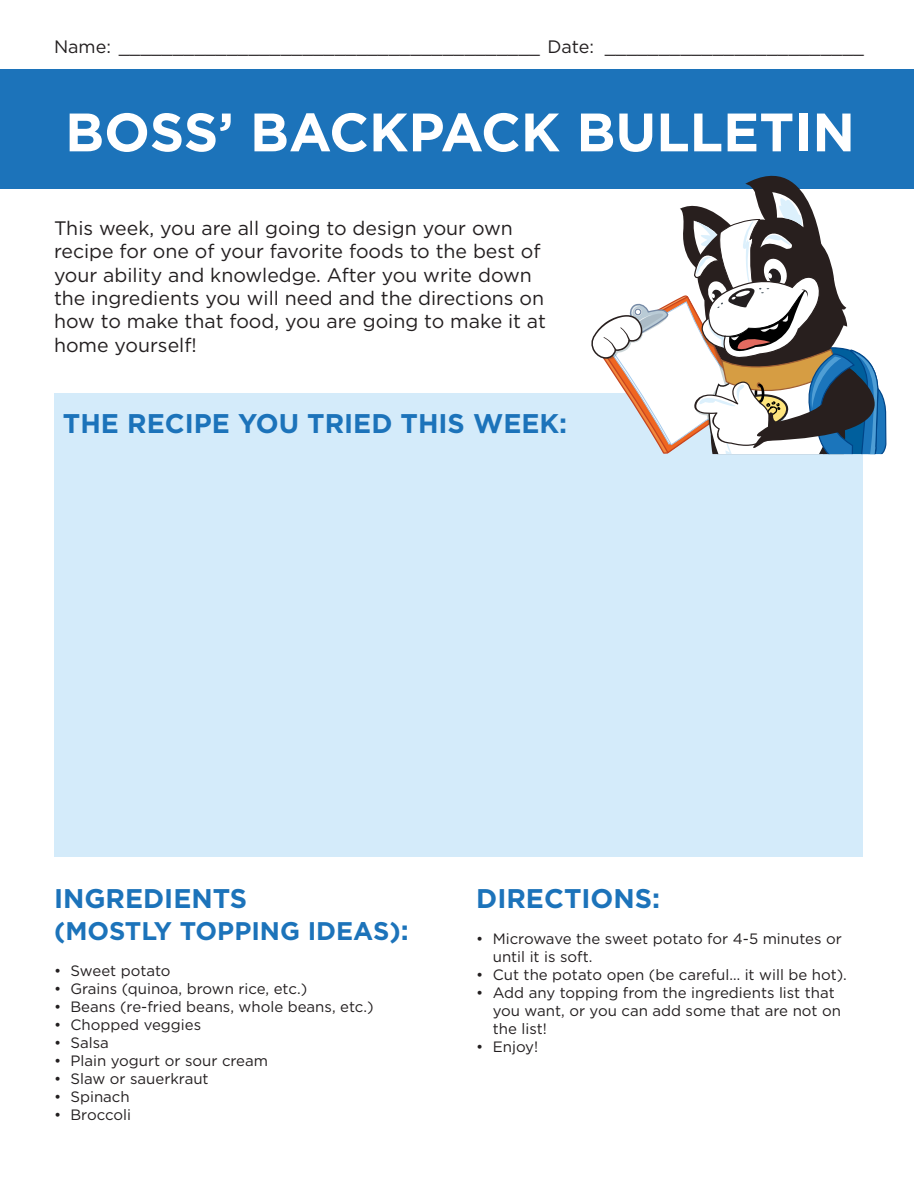
<style>
.page{position:relative;width:918px;height:1188px;background:#fff}
.page>*{position:absolute;margin:0;border:0;box-sizing:border-box;transform-origin:0 0}
.t1{font:700 54px "Gotham";color:#fff}
.t2{font:700 27px "Gotham";color:#1c73ba}
.t3{font:700 25.5px "Gotham";color:#1c73ba}
.t4{font:19.5px/23.4px "Gotham";color:#231f20}
.t5{font:18px "Gotham";color:#231f20}
.t6{font:15px/18px "Gotham";color:#231f20}
.s1{font-size:27px}
</style>
<div class="page">
<div style="left:54px;top:393px;width:808px;height:463px;background:#d4ebfa"></div>
<div style="left:0;top:69px;width:914px;height:120px;background:#1c73ba"></div>
<svg style="left:591px;top:175px;width:296px;height:286px"></svg>
<p class="t5" style="left:54px;top:35px;width:811px">Name: _______________________________________ Date: ________________________</p>
<p class="t1" style="left:65px;top:96px;width:791px">BOSS’ BACKPACK BULLETIN</p>
<p class="t4" style="left:54px;top:216px;width:493px">This week, you are all going to design your own recipe for one of your favorite foods to the best of your ability and knowledge. After you write down the ingredients you will need and the directions on how to make that food, you are going to make it at home yourself!</p>
<p class="t2" style="left:63px;top:406px;width:506px">THE RECIPE YOU TRIED THIS WEEK:</p>
<p class="t2" style="left:54px;top:881px;width:195px">INGREDIENTS</p>
<p class="t3" style="left:54px;top:914px;width:356px">(MOSTLY TOPPING IDEAS)<span class="s1">:</span></p>
<p class="t6" style="left:54px;top:962px;width:118px">• Sweet potato</p>
<p class="t6" style="left:54px;top:980px;width:255px">• Grains (quinoa, brown rice, etc.)</p>
<p class="t6" style="left:54px;top:998px;width:321px">• Beans (re-fried beans, whole beans, etc.)</p>
<p class="t6" style="left:54px;top:1016px;width:149px">• Chopped veggies</p>
<p class="t6" style="left:54px;top:1034px;width:56px">• Salsa</p>
<p class="t6" style="left:54px;top:1052px;width:216px">• Plain yogurt or sour cream</p>
<p class="t6" style="left:54px;top:1070px;width:156px">• Slaw or sauerkraut</p>
<p class="t6" style="left:54px;top:1088px;width:77px">• Spinach</p>
<p class="t6" style="left:54px;top:1106px;width:79px">• Broccoli</p>
<p class="t2" style="left:476px;top:881px;width:185px">DIRECTIONS:</p>
<p class="t6" style="left:493px;top:929px;width:351px;text-indent:-16px">• Microwave the sweet potato for 4-5 minutes or until it is soft.</p>
<p class="t6" style="left:476px;top:965px;width:372px">• Cut the potato open (be careful… it will be hot).</p>
<p class="t6" style="left:493px;top:983px;width:350px;text-indent:-16px">• Add any topping from the ingredients list that you want, or you can add some that are not on the list!</p>
<p class="t6" style="left:476px;top:1037px;width:63px">• Enjoy!</p>
</div>
